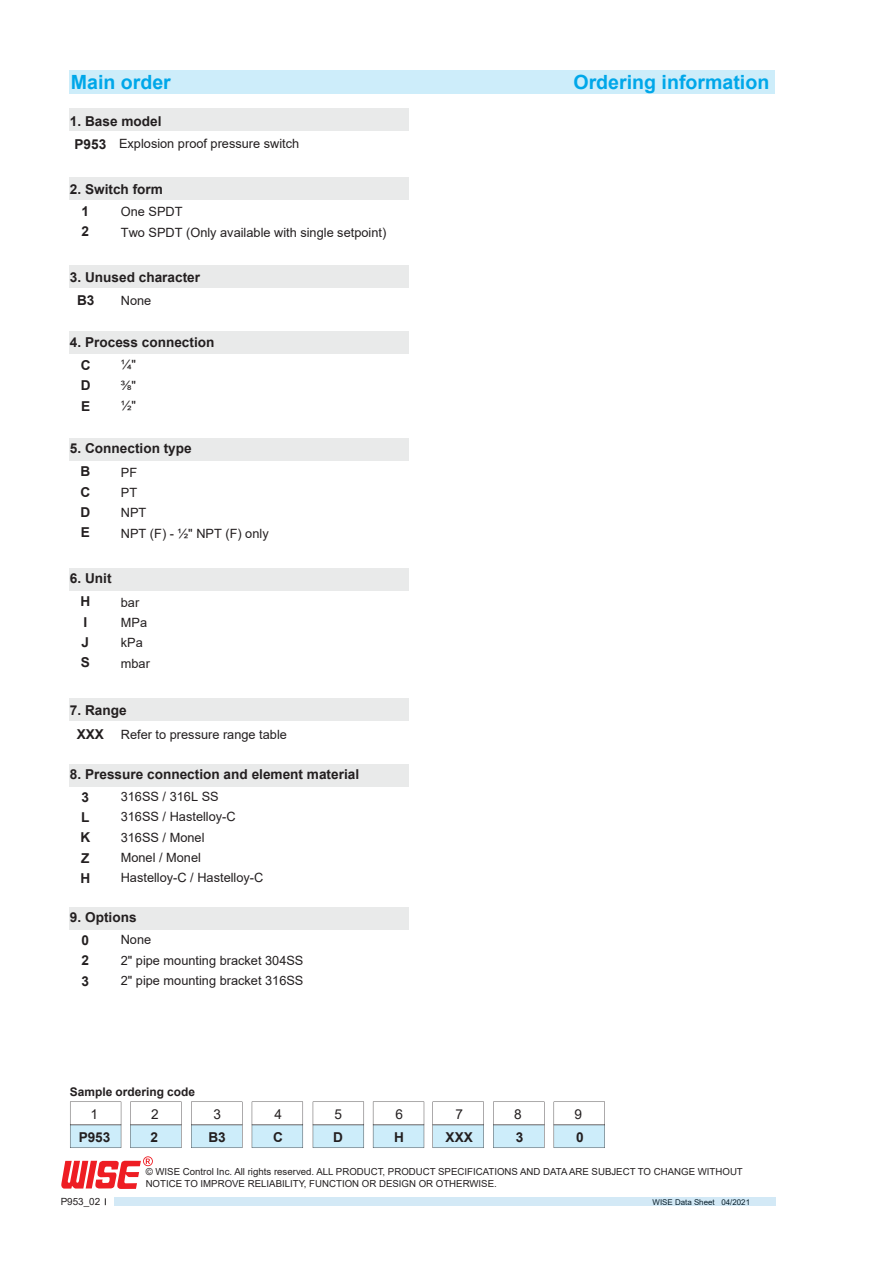
<style>
.page{position:relative;width:893px;height:1263px;background:#fff}
.page>*{position:absolute;margin:0;border:0;box-sizing:border-box;transform-origin:0 0}
.t1{font:700 19.65px "Arial";color:#00a7e9}
.t2{font:700 13.65px/20.2px "Arial";color:#231f20}
.t3{font:13.65px "Arial";color:#231f20}
.t4{font:12.75px/20.2px "Arial";color:#231f20}
.t5{font:700 11.85px "Arial";color:#231f20}
.t6{font:9.9px "Arial";color:#231f20}
.t7{font:9.6px/11.9px "Arial";color:#231f20}
.t8{font:7.95px "Arial";color:#030303}
</style>
<div class="page">
<div style="left:69px;top:108px;width:339px;height:23px;background:#e9eaea"></div>
<div style="left:69px;top:177px;width:339px;height:23px;background:#e9eaea"></div>
<div style="left:69px;top:698px;width:339px;height:23px;background:#e9eaea"></div>
<div style="left:69px;top:764px;width:339px;height:23px;background:#e9eaea"></div>
<div style="left:69px;top:70px;width:705px;height:24px;background:#cdedfa"></div>
<svg style="left:70px;top:1101px;width:51px;height:47px"></svg>
<svg style="left:130px;top:1101px;width:52px;height:47px"></svg>
<svg style="left:191px;top:1101px;width:51px;height:47px"></svg>
<svg style="left:252px;top:1101px;width:51px;height:47px"></svg>
<svg style="left:313px;top:1101px;width:51px;height:47px"></svg>
<svg style="left:373px;top:1101px;width:51px;height:47px"></svg>
<svg style="left:433px;top:1101px;width:51px;height:47px"></svg>
<svg style="left:493px;top:1101px;width:51px;height:47px"></svg>
<svg style="left:554px;top:1101px;width:51px;height:47px"></svg>
<div style="left:69px;top:265px;width:339px;height:23px;background:#e9eaea"></div>
<div style="left:69px;top:331px;width:339px;height:23px;background:#e9eaea"></div>
<div style="left:69px;top:568px;width:339px;height:22px;background:#e9eaea"></div>
<div style="left:69px;top:438px;width:339px;height:23px;background:#e9eaea"></div>
<div style="left:69px;top:907px;width:339px;height:23px;background:#e9eaea"></div>
<svg style="left:61px;top:1156px;width:92px;height:33px"></svg>
<div style="left:114px;top:1197px;width:661px;height:9px;background:#d3e9f6"></div>
<h1 class="t1" style="left:71px;top:68px;width:102px">Main order</h1>
<h1 class="t1" style="left:573px;top:68px;width:197px">Ordering information</h1>
<p class="t2" style="left:74px;top:110px;width:89px;line-height:23.1px;text-indent:-5px">1. Base model<br>P953</p>
<p class="t4" style="left:119px;top:134px;width:182px">Explosion proof pressure switch</p>
<p class="t2" style="left:70px;top:179px;width:95px">2. Switch form</p>
<p class="t4" style="left:121px;top:202px;width:267px">One SPDT<br>Two SPDT (Only available with single setpoint)</p>
<p class="t2" style="left:82px;top:201px;width:9px">1<br>2</p>
<p class="t2" style="left:77px;top:266px;width:124px;line-height:22.4px;text-indent:-7px">3. Unused character<br>B3</p>
<p class="t2" style="left:81px;top:330px;width:135px;line-height:23.5px;text-indent:-11px">4. Process connection<br>C</p>
<p class="t2" style="left:81px;top:376px;width:11px">D<br>E</p>
<p class="t4" style="left:121px;top:290px;width:32px">None</p>
<p class="t4" style="left:121px;top:355px;width:17px;text-align:justify">¼" ⅜" ½"</p>
<p class="t2" style="left:70px;top:438px;width:123px">5. Connection type</p>
<p class="t4" style="left:121px;top:462px;width:149px">PF<br>PT<br>NPT<br>NPT (F) - ½" NPT (F) only</p>
<p class="t2" style="left:80px;top:461px;width:11px;text-align:justify">B C D E</p>
<p class="t2" style="left:70px;top:568px;width:43px">6. Unit</p>
<p class="t2" style="left:80px;top:591px;width:11px">H<br>I<br>J<br>S</p>
<p class="t4" style="left:121px;top:592px;width:31px">bar<br>MPa kPa mbar</p>
<p class="t2" style="left:77px;top:698px;width:51px;line-height:24.5px;text-indent:-7px">7. Range<br>XXX</p>
<p class="t4" style="left:121px;top:724px;width:168px">Refer to pressure range table</p>
<p class="t2" style="left:82px;top:762px;width:279px;line-height:23.1px;text-indent:-12px">8. Pressure connection and element material<br>3</p>
<p class="t2" style="left:80px;top:807px;width:11px;text-align:justify">L K Z H</p>
<p class="t4" style="left:121px;top:786px;width:144px">316SS / 316L SS<br>316SS / Hastelloy-C<br>316SS / Monel<br>Monel / Monel<br>Hastelloy-C / Hastelloy-C</p>
<p class="t2" style="left:82px;top:906px;width:57px;line-height:23.1px;text-indent:-12px">9. Options<br>0</p>
<p class="t2" style="left:82px;top:951px;width:9px">2<br>3</p>
<p class="t4" style="left:121px;top:930px;width:184px">None<br>2" pipe mounting bracket 304SS<br>2" pipe mounting bracket 316SS</p>
<p class="t5" style="left:70px;top:1084px;width:127px">Sample ordering code</p>
<p class="t3" style="left:91px;top:1104px;width:9px">1</p>
<p class="t3" style="left:151px;top:1104px;width:9px">2</p>
<p class="t3" style="left:213px;top:1104px;width:9px">3</p>
<p class="t3" style="left:274px;top:1104px;width:9px">4</p>
<p class="t3" style="left:334px;top:1104px;width:9px">5</p>
<p class="t3" style="left:395px;top:1104px;width:9px">6</p>
<p class="t3" style="left:455px;top:1104px;width:9px">7</p>
<p class="t3" style="left:514px;top:1104px;width:9px">8</p>
<p class="t2" style="left:150px;top:1127px;width:9px">2</p>
<p class="t2" style="left:208px;top:1127px;width:19px">B3</p>
<p class="t2" style="left:273px;top:1127px;width:11px">C</p>
<p class="t2" style="left:333px;top:1127px;width:11px">D</p>
<p class="t2" style="left:394px;top:1127px;width:11px">H</p>
<p class="t2" style="left:446px;top:1127px;width:29px">XXX</p>
<p class="t2" style="left:516px;top:1127px;width:9px">3</p>
<p class="t2" style="left:79px;top:1127px;width:33px">P953</p>
<p class="t3" style="left:574px;top:1104px;width:9px">9</p>
<p class="t2" style="left:576px;top:1127px;width:9px">0</p>
<p class="t7" style="left:146px;top:1165px;width:599px">© WISE Control Inc. All rights reserved. ALL PRODUCT, PRODUCT SPECIFICATIONS AND DATA ARE SUBJECT TO CHANGE WITHOUT<br>NOTICE TO IMPROVE RELIABILITY, FUNCTION OR DESIGN OR OTHERWISE.</p>
<p class="t6" style="left:61px;top:1195px;width:41px">P953_02</p>
<p class="t8" style="left:652px;top:1196px;width:99px">WISE Data Sheet 04/2021</p>
</div>
